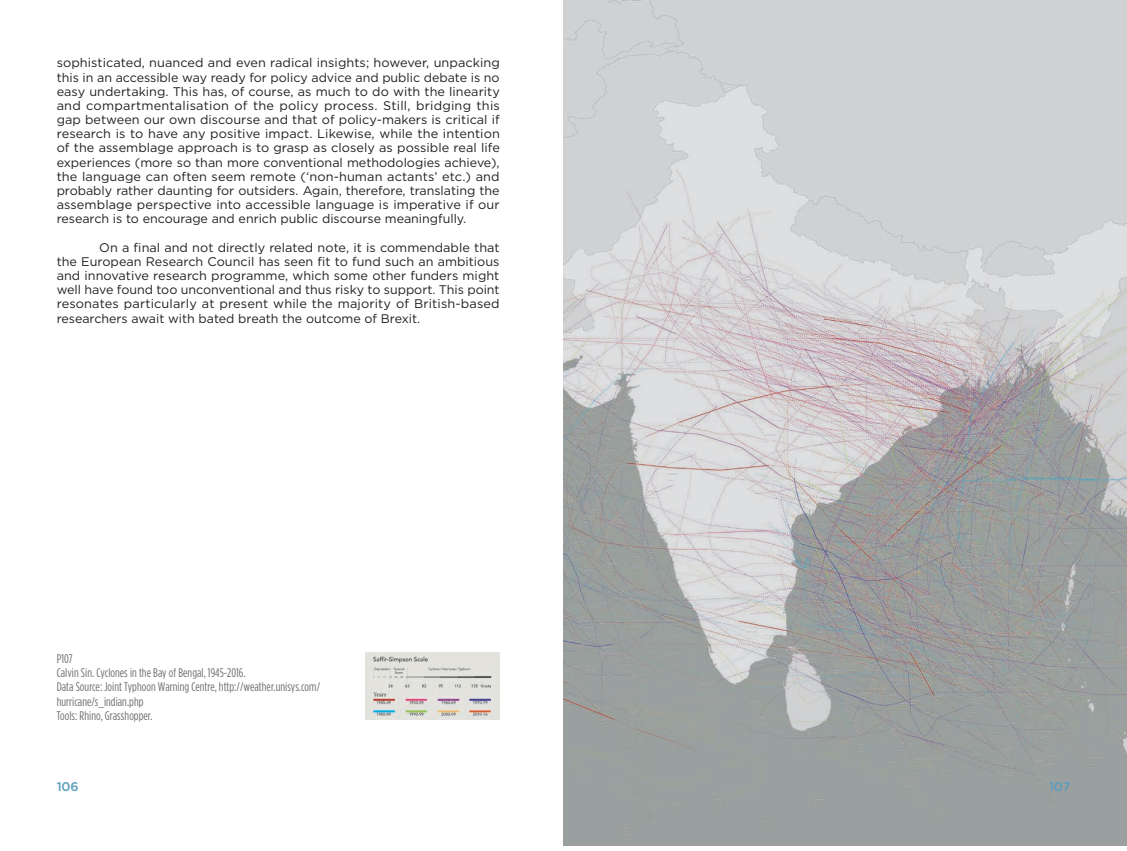
<style>
.page{position:relative;width:1127px;height:851px;background:#fff}
.page>*{position:absolute;margin:0;border:0;box-sizing:border-box;transform-origin:0 0}
.t1{font:12.5px/14.1px "Gotham";color:#231f20;text-align:justify}
.t2{font:condensed 12.5px/14.1px "Gotham";letter-spacing:.005em;color:#6c6d70}
.t3{font:500 12.5px "Gotham";color:#5a9dbf}
</style>
<div class="page">
<img style="left:563px;top:0;width:564px;height:845px">
<img style="left:365px;top:652px;width:135px;height:67px">
<p class="t1" style="left:57px;top:56px;width:445px">sophisticated, nuanced and even radical insights; however, unpacking this in an accessible way ready for policy advice and public debate is no easy undertaking. This has, of course, as much to do with the linearity and compartmentalisation of the policy process. Still, bridging this gap between our own discourse and that of policy-makers is critical if research is to have any positive impact. Likewise, while the intention of the assemblage approach is to grasp as closely as possible real life experiences (more so than more conventional methodologies achieve), the language can often seem remote (‘non-human actants’ etc.) and probably rather daunting for outsiders. Again, therefore, translating the assemblage perspective into accessible language is imperative if our research is to encourage and enrich public discourse meaningfully.</p>
<p class="t1" style="left:57px;top:240px;width:444px;text-indent:43px">On a final and not directly related note, it is commendable that the European Research Council has seen fit to fund such an ambitious and innovative research programme, which some other funders might well have found too unconventional and thus risky to support. This point resonates particularly at present while the majority of British-based researchers await with bated breath the outcome of Brexit.</p>
<p class="t2" style="left:57px;top:651px;width:265px">P107<br>Calvin Sin. Cyclones in the Bay of Bengal, 1945-2016.<br>Data Source: Joint Typhoon Warning Centre, http://weather.unisys.com/ hurricane/s_indian.php<br>Tools: Rhino, Grasshopper.</p>
<p class="t3" style="left:57px;top:779px;width:24px">106</p>
<p class="t3" style="left:1049px;top:779px;width:23px">107</p>
</div>
